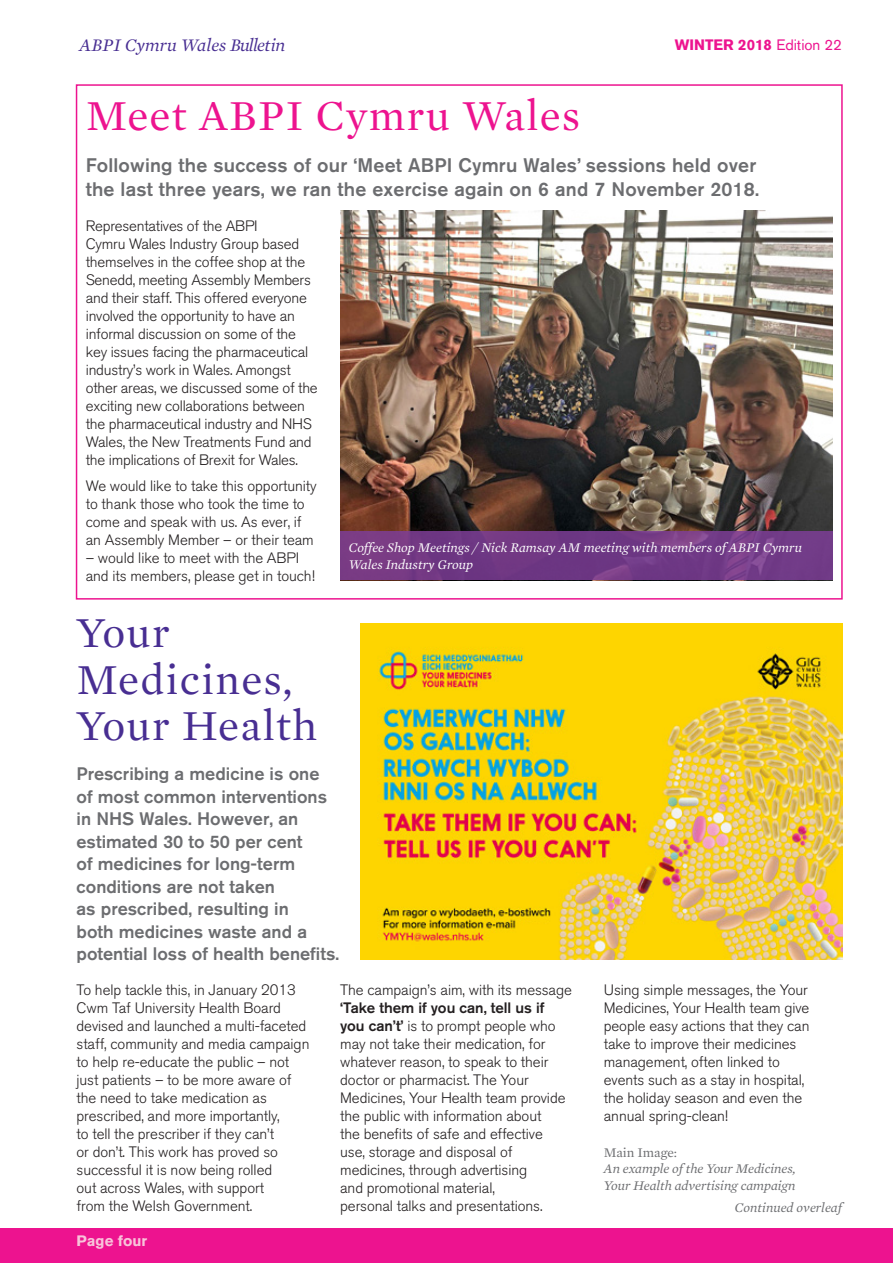
<style>
.page{position:relative;width:893px;height:1263px;background:#fff}
.page>*{position:absolute;margin:0;border:0;box-sizing:border-box;transform-origin:0 0}
.t1{font:43.5px/46.5px "Mercury Text G1";letter-spacing:.03em;color:#482e92}
.t2{font:43.5px "Mercury Text G1";letter-spacing:.03em;color:#ed138f}
.t3{font:500 19.5px/24px "Akzidenz Grotesk BQ";letter-spacing:.01em;color:#6c6d70}
.t4{font:500 18px/22.5px "Akzidenz Grotesk BQ";color:#6c6d70}
.t5{font:italic 18px "Mercury Text G1";color:#482e92}
.t6{font:300 15px/18px "Akzidenz Grotesk BQ";letter-spacing:-.005em;color:#231f20}
.t7{font:700 15px "Akzidenz Grotesk BQ";color:#ed138f}
.t8{font:700 15px "Akzidenz Grotesk BQ";color:#f8c3da}
.t9{font:italic 13.5px/16.5px "Mercury Text G1";letter-spacing:-.005em;color:#6c6d70}
.t10{font:italic 13.5px/16.5px "Mercury Text G1";color:#fff}
.s1{font-weight:400}
.s2{font-weight:500}
.s3{font-style:normal}
</style>
<div class="page">
<div style="left:0;top:1228px;width:893px;height:35px;background:#ed138f"></div>
<img style="left:340px;top:210px;width:493px;height:321px">
<svg style="left:340px;top:531px;width:493px;height:49px;background:#723a85"></svg>
<img style="left:361px;top:623px;width:482px;height:336px">
<p class="t5" style="left:80px;top:35px;width:207px">ABPI Cymru Wales Bulletin</p>
<p class="t7" style="left:675px;top:36px;width:169px">WINTER 2018 <span class="s1">Edition 22</span></p>
<p class="t2" style="left:86px;top:90px;width:496px">Meet ABPI Cymru Wales</p>
<p class="t3" style="left:86px;top:152px;width:675px">Following the success of our ‘Meet ABPI Cymru Wales’ sessions held over the last three years, we ran the exercise again on 6 and 7 November 2018.</p>
<p class="t6" style="left:86px;top:217px;width:233px">Representatives of the ABPI<br>Cymru Wales Industry Group based themselves in the coffee shop at the Senedd, meeting Assembly Members and their staff. This offered everyone involved the opportunity to have an informal discussion on some of the key issues facing the pharmaceutical industry’s work in Wales. Amongst other areas, we discussed some of the exciting new collaborations between the pharmaceutical industry and NHS Wales, the New Treatments Fund and the implications of Brexit for Wales.</p>
<p class="t6" style="left:86px;top:477px;width:232px">We would like to take this opportunity to thank those who took the time to come and speak with us. As ever, if an Assembly Member – or their team</p>
<p class="t6" style="left:86px;top:549px;width:230px">– would like to meet with the ABPI and its members, please get in touch!</p>
<p class="t10" style="left:349px;top:540px;width:455px">Coffee Shop Meetings / Nick Ramsay AM meeting with members of ABPI Cymru<br>Wales Industry Group</p>
<p class="t1" style="left:77px;top:610px;width:242px">Your<br>Medicines,<br>Your Health</p>
<p class="t4" style="left:77px;top:762px;width:264px">Prescribing a medicine is one of most common interventions in NHS Wales. However, an estimated 30 to 50 per cent<br>of medicines for long-term conditions are not taken<br>as prescribed, resulting in<br>both medicines waste and a potential loss of health benefits.</p>
<p class="t6" style="left:77px;top:981px;width:234px">To help tackle this, in January 2013<br>Cwm Taf University Health Board devised and launched a multi-faceted staff, community and media campaign to help re-educate the public – not just patients – to be more aware of the need to take medication as prescribed, and more importantly,<br>to tell the prescriber if they can’t<br>or don’t. This work has proved so successful it is now being rolled<br>out across Wales, with support<br>from the Welsh Government.</p>
<p class="t6" style="left:340px;top:981px;width:233px">The campaign’s aim, with its message <span class="s2">‘Take them if you can, tell us if you can’t’</span> is to prompt people who may not take their medication, for whatever reason, to speak to their doctor or pharmacist. The Your<br>Medicines, Your Health team provide the public with information about<br>the benefits of safe and effective<br>use, storage and disposal of medicines, through advertising<br>and promotional material,<br>personal talks and presentations.</p>
<p class="t6" style="left:604px;top:981px;width:207px">Using simple messages, the Your<br>Medicines, Your Health team give people easy actions that they can take to improve their medicines management, often linked to events such as a stay in hospital, the holiday season and even the annual spring-clean!</p>
<p class="t9" style="left:604px;top:1144px;width:193px"><span class="s3">Main Image:<br></span>An example of the Your Medicines,<br>Your Health advertising campaign</p>
<p class="t9" style="left:735px;top:1199px;width:109px">Continued overleaf</p>
<p class="t8" style="left:77px;top:1232px;width:72px">Page four</p>
</div>
